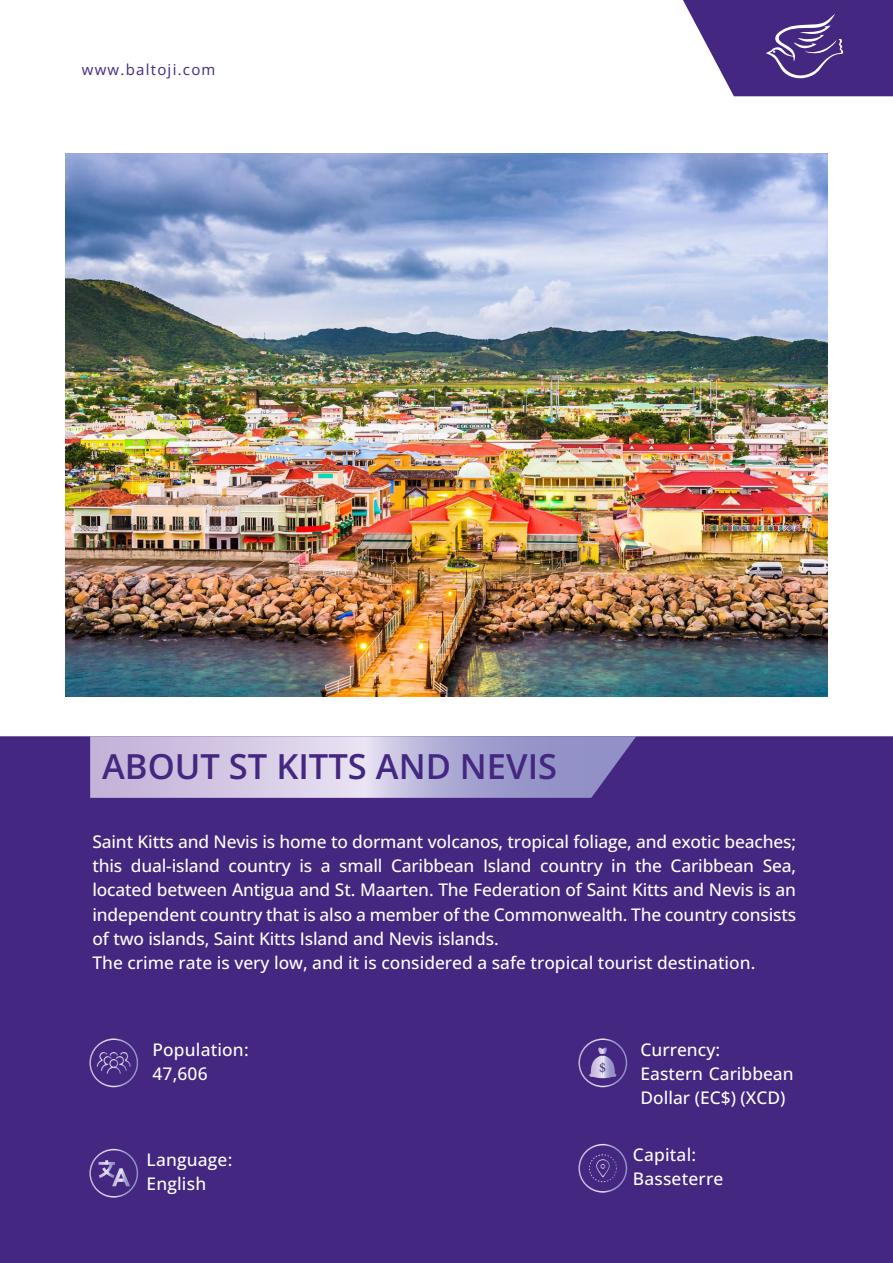
<style>
.page{position:relative;width:893px;height:1263px;background:#fff}
.page>*{position:absolute;margin:0;border:0;box-sizing:border-box;transform-origin:0 0}
.t1{font:600 34.5px "Open Sans";color:#442780}
.t2{font:19.5px "Adobe Arabic";color:#442780}
.t3{font:500 17.4px/24px "Open Sans";letter-spacing:-.01em;color:#fff}
.t4{font:500 17.4px/24px "Open Sans";letter-spacing:.01em;color:#fff}
.t5{font:15px "Open Sans";letter-spacing:.085em;color:#442780}
</style>
<div class="page">
<div style="left:0;top:736px;width:893px;height:527px;background:#442780"></div>
<svg style="left:90px;top:736px;width:546px;height:62px;background:#bab1d7"></svg>
<svg style="left:683px;top:0;width:210px;height:96px"></svg>
<div style="left:89px;top:1038px;width:49px;height:49px;border:2px solid #fff;border-radius:50%"></div>
<div style="left:89px;top:1149px;width:49px;height:48px;border:2px solid #fff;border-radius:50%"></div>
<div style="left:578px;top:1038px;width:49px;height:49px;border:2px solid #fff;border-radius:50%"></div>
<div style="left:578px;top:1144px;width:49px;height:49px;border:2px solid #fff;border-radius:50%"></div>
<svg style="left:97px;top:1052px;width:34px;height:22px"></svg>
<svg style="left:99px;top:1160px;width:31px;height:26px"></svg>
<svg style="left:589px;top:1047px;width:27px;height:31px"></svg>
<svg style="left:589px;top:1154px;width:28px;height:28px"></svg>
<img style="left:66px;top:153px;width:761px;height:544px">
<p class="t5" style="left:82px;top:59px;width:135px">www.baltoji.com</p>
<h1 class="t1" style="left:102px;top:743px;width:457px">ABOUT ST KITTS AND NEVIS</h1>
<p class="t3" style="left:92px;top:830px;width:705px">Saint Kitts and Nevis is home to dormant volcanos, tropical foliage, and exotic beaches; this dual-island country is a small Caribbean Island country in the Caribbean Sea, located between Antigua and St. Maarten. The Federation of Saint Kitts and Nevis is an independent country that is also a member of the Commonwealth. The country consists of two islands, Saint Kitts Island and Nevis islands.<br>The crime rate is very low, and it is considered a safe tropical tourist destination.</p>
<p class="t4" style="left:152px;top:1037px;width:98px">Population:<br>47,606</p>
<p class="t4" style="left:147px;top:1147px;width:87px">Language:<br>English</p>
<p class="t2" style="left:599px;top:1054px;width:8px">$</p>
<p class="t3" style="left:641px;top:1037px;width:155px">Currency:<br>Eastern Caribbean<br>Dollar (EC$) (XCD)</p>
<p class="t4" style="left:633px;top:1142px;width:92px">Capital:<br>Basseterre</p>
</div>
